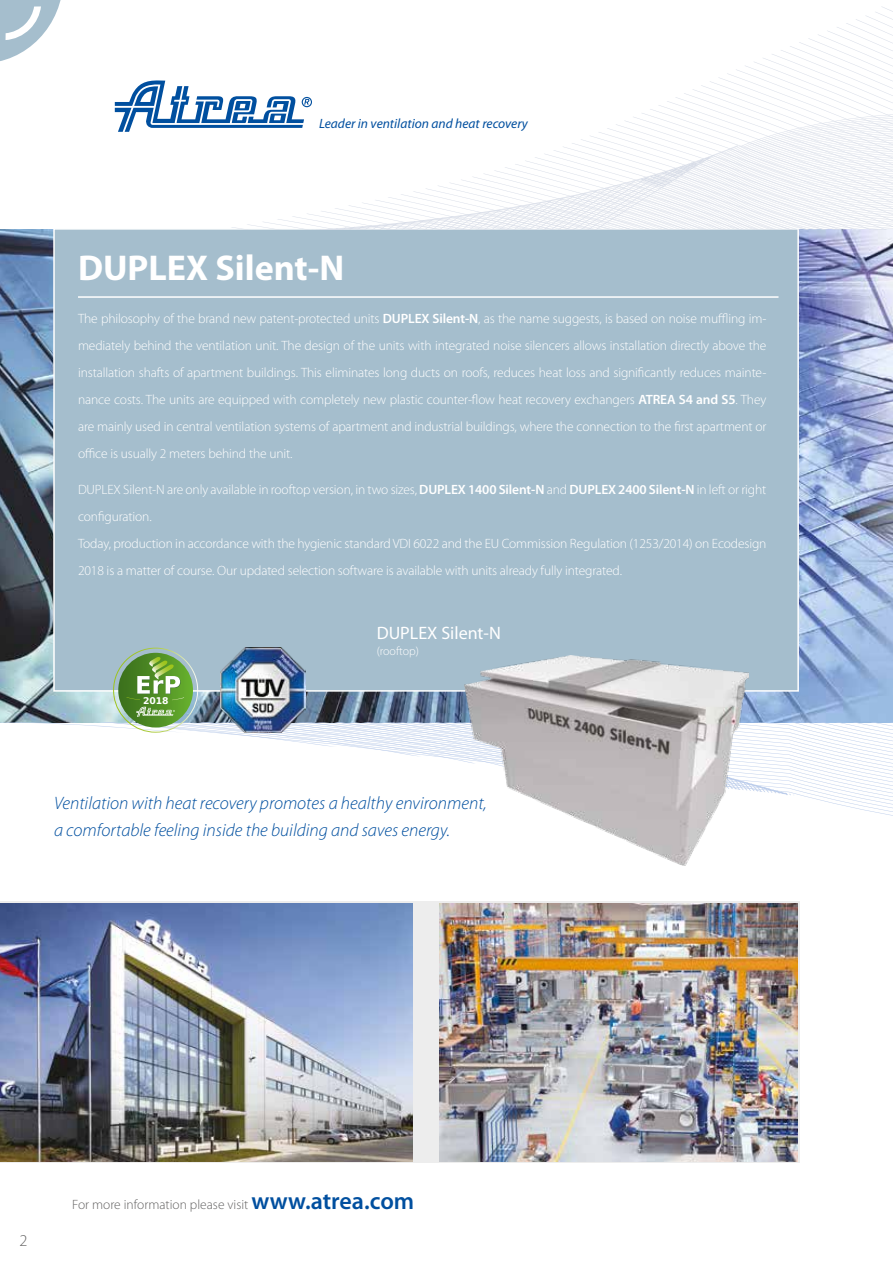
<style>
.page{position:relative;width:893px;height:1263px;background:#fff}
.page>*{position:absolute;margin:0;border:0;box-sizing:border-box;transform-origin:0 0}
.t1{font:700 36px "Myriad Pro";color:#fff}
.t2{font:italic 300 18px/27px "Myriad Pro";color:#004f9f}
.t3{font:18px "Myriad Pro";color:#fff}
.t4{font:300 16.5px "Myriad Pro";color:#646363}
.t5{font:300 13.5px/27px "Myriad Pro";letter-spacing:-.01em;color:#fff;text-align:justify}
.t6{font:300 13.5px "Myriad Pro";color:#646363}
.t7{font:italic 13.5px "Myriad Pro";color:#004f9f}
.t8{font:300 12px "Myriad Pro";color:#fff}
.t9{font:700 9.3px "DejaVu Sans";color:#fff}
.s1{font-weight:600}
.s2{font-weight:600;font-size:24px;color:#004f9f}
</style>
<div class="page">
<div style="left:0;top:901px;width:800px;height:262px;background:#ededed"></div>
<img style="left:0;top:230px;width:893px;height:418px">
<div style="left:53px;top:228px;width:746px;height:464px;background:#a5becd;border:2px solid #fff"></div>
<svg style="left:0;top:0;width:61px;height:61px"></svg>
<svg style="left:0;top:648px;width:893px;height:218px"></svg>
<img style="left:465px;top:655px;width:284px;height:210px">
<img style="left:439px;top:903px;width:359px;height:258px">
<img style="left:0;top:903px;width:412px;height:258px">
<svg style="left:115px;top:6px;width:778px;height:224px"></svg>
<hr style="left:78px;top:296px;width:700px;height:2px;background:#fff">
<p class="t7" style="left:319px;top:116px;width:210px">Leader in ventilation and heat recovery</p>
<h1 class="t1" style="left:78px;top:248px;width:268px">DUPLEX Silent-N</h1>
<p class="t5" style="left:78px;top:305px;width:690px">The philosophy of the brand new patent-protected units <span class="s1">DUPLEX Silent-N</span>, as the name suggests, is based on noise muffling im&shy;mediately behind the ventilation unit. The design of the units with integrated noise silencers allows installation directly above the installation shafts of apartment buildings. This eliminates long ducts on roofs, reduces heat loss and significantly reduces mainte&shy;nance costs. The units are equipped with completely new plastic counter-flow heat recovery exchangers <span class="s1">ATREA S4 and S5</span>. They are mainly used in central ventilation systems of apartment and industrial buildings, where the connection to the first apartment or office is usually 2 meters behind the unit.</p>
<p class="t5" style="left:78px;top:476px;width:690px;text-align:left">DUPLEX Silent-N are only available in rooftop version, in two sizes, <span class="s1">DUPLEX 1400 Silent-N</span> and <span class="s1">DUPLEX 2400 Silent-N</span> in left or right configuration.<br>Today, production in accordance with the hygienic standard VDI 6022 and the EU Commission Regulation (1253/2014) on Ecodesign 2018 is a matter of course. Our updated selection software is available with units already fully integrated.</p>
<p class="t9" style="left:143px;top:692px;width:27px">2018</p>
<h2 class="t3" style="left:377px;top:623px;width:126px">DUPLEX Silent-N</h2>
<p class="t8" style="left:377px;top:644px;width:44px">(rooftop)</p>
<h2 class="t2" style="left:54px;top:790px;width:434px">Ventilation with heat recovery promotes a healthy environment, a comfortable feeling inside the building and saves energy.</h2>
<p class="t4" style="left:20px;top:1231px;width:10px">2</p>
<p class="t6" style="left:72px;top:1197px;width:343px">For more information please visit <span class="s2">www.atrea.com</span></p>
</div>
